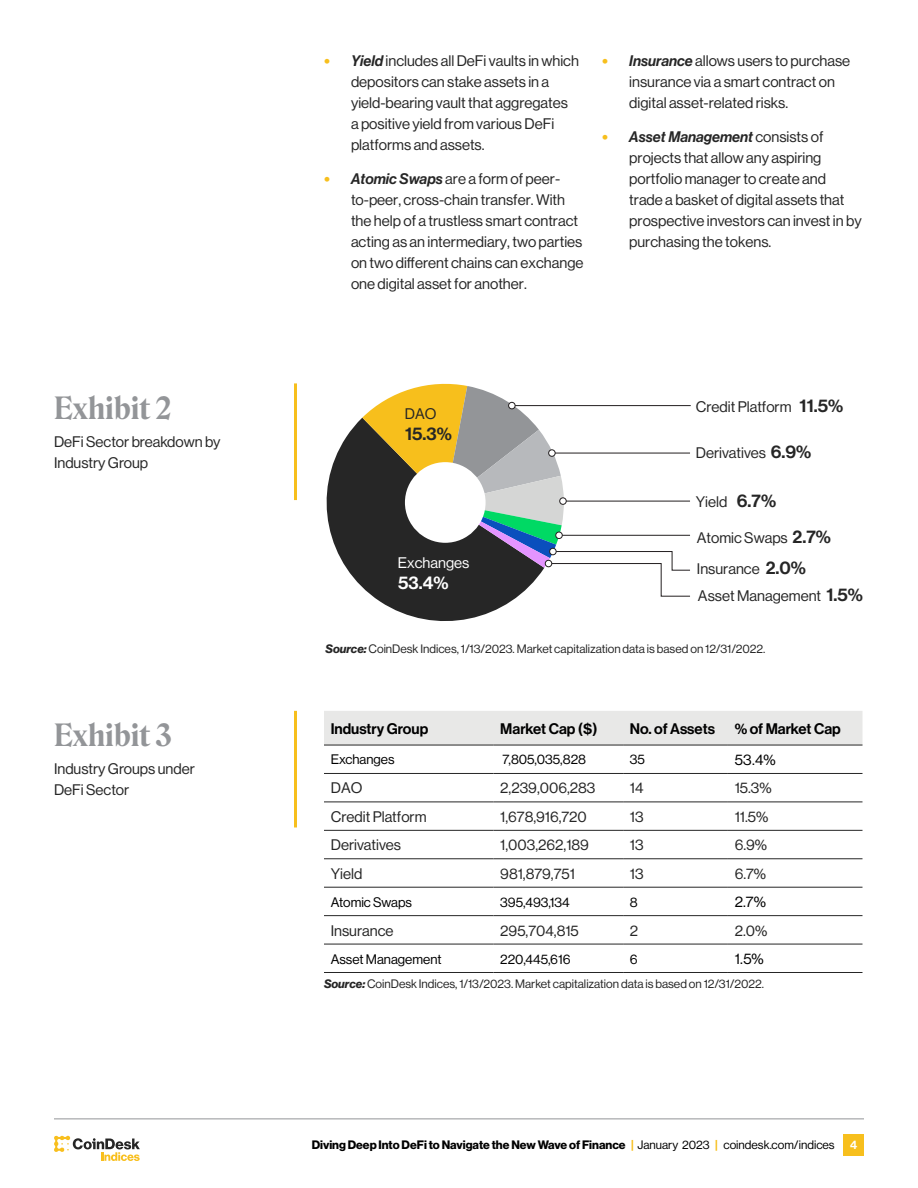
<style>
.page{position:relative;width:918px;height:1188px;background:#fff}
.page>*{position:absolute;margin:0;border:0;box-sizing:border-box;transform-origin:0 0}
.t1{font:700 30px "Roslindale Deck Narrow";color:#939598}
.t2{font:18px "N Haas Grotesk DS Std 65 Md";color:#fff}
.t3{font:18px "N Haas Grotesk DS Std 65 Md";color:#262626}
.t4{font:15px/21px "N Haas Grotesk DS Std 55 Rg";color:#262626}
.t5{font:15px "N Haas Grotesk DS Std 65 Md";color:#000}
.t6{font:15px "N Haas Grotesk DS Std 66 Md It";color:#262626}
.t7{font:15px "N Haas Grotesk DS Std 55 Rg";color:#000}
.t8{font:15px "N Haas Grotesk DS Std 55 Rg";color:#fff}
.t9{font:13.5px "N Haas Grotesk DS Std 55 Rg";color:#000}
.t10{font:12px "N Haas Grotesk DS Std 55 Rg";color:#262626}
.t11{font:12px "N Haas Grotesk DS Std 75 Bd";color:#000}
.t12{font:12px "N Haas Grotesk DS Std 65 Md";color:#fff}
.s1{font-family:"N Haas Grotesk DS Std 95 Blk";color:#f7bf1d}
.s2{font-family:"N Haas Grotesk DS Std 66 Md It"}
.s3{font-family:"N Haas Grotesk DS Std 55 Rg"}
.s4{font-family:"N Haas Grotesk DS Std 65 Md";font-size:18px}
.s5{font-family:"N Haas Grotesk DS Std 76 Bd It"}
</style>
<div class="page">
<div style="left:843px;top:1134px;width:21px;height:21px;background:#f7bf1d"></div>
<svg style="left:54px;top:1136px;width:86px;height:25px"></svg>
<hr style="left:54px;top:1119px;width:810px;height:1px;background:#939598">
<hr style="left:294px;top:711px;width:3px;height:116px;background:#f7bf1d">
<hr style="left:294px;top:383px;width:3px;height:117px;background:#f7bf1d">
<div style="left:324px;top:711px;width:538px;height:34px;background:#e8e8e7"></div>
<hr style="left:324px;top:745px;width:170px;height:1px;background:#262626">
<hr style="left:494px;top:745px;width:129px;height:1px;background:#262626">
<hr style="left:623px;top:745px;width:105px;height:1px;background:#262626">
<hr style="left:728px;top:745px;width:134px;height:1px;background:#262626">
<hr style="left:324px;top:773px;width:170px;height:1px;background:#262626">
<hr style="left:494px;top:773px;width:129px;height:1px;background:#262626">
<hr style="left:623px;top:773px;width:105px;height:1px;background:#262626">
<hr style="left:728px;top:773px;width:134px;height:1px;background:#262626">
<hr style="left:324px;top:802px;width:170px;height:1px;background:#262626">
<hr style="left:494px;top:802px;width:129px;height:1px;background:#262626">
<hr style="left:623px;top:802px;width:105px;height:1px;background:#262626">
<hr style="left:728px;top:802px;width:134px;height:1px;background:#262626">
<hr style="left:324px;top:830px;width:170px;height:1px;background:#262626">
<hr style="left:494px;top:830px;width:129px;height:1px;background:#262626">
<hr style="left:623px;top:830px;width:105px;height:1px;background:#262626">
<hr style="left:728px;top:830px;width:134px;height:1px;background:#262626">
<hr style="left:324px;top:858px;width:170px;height:1px;background:#262626">
<hr style="left:494px;top:858px;width:129px;height:1px;background:#262626">
<hr style="left:623px;top:858px;width:105px;height:1px;background:#262626">
<hr style="left:728px;top:858px;width:134px;height:1px;background:#262626">
<hr style="left:324px;top:887px;width:170px;height:1px;background:#262626">
<hr style="left:494px;top:887px;width:129px;height:1px;background:#262626">
<hr style="left:623px;top:887px;width:105px;height:1px;background:#262626">
<hr style="left:728px;top:887px;width:134px;height:1px;background:#262626">
<hr style="left:324px;top:915px;width:170px;height:1px;background:#262626">
<hr style="left:494px;top:915px;width:129px;height:1px;background:#262626">
<hr style="left:623px;top:915px;width:105px;height:1px;background:#262626">
<hr style="left:728px;top:915px;width:134px;height:1px;background:#262626">
<hr style="left:324px;top:944px;width:170px;height:1px;background:#262626">
<hr style="left:494px;top:944px;width:129px;height:1px;background:#262626">
<hr style="left:623px;top:944px;width:105px;height:1px;background:#262626">
<hr style="left:728px;top:944px;width:134px;height:1px;background:#262626">
<hr style="left:324px;top:972px;width:170px;height:1px;background:#262626">
<hr style="left:494px;top:972px;width:129px;height:1px;background:#262626">
<hr style="left:623px;top:972px;width:105px;height:1px;background:#262626">
<hr style="left:728px;top:972px;width:134px;height:1px;background:#262626">
<svg style="left:326px;top:418px;width:191px;height:203px;fill:#262626"></svg>
<svg style="left:362px;top:383px;width:329px;height:214px"></svg>
<div style="left:545px;top:560px;width:7px;height:7px;background:#fff;border-radius:50%"></div>
<div style="left:545px;top:560px;width:7px;height:7px;border:1px solid #231f20;border-radius:50%"></div>
<div style="left:405px;top:462px;width:81px;height:81px;background:#fff;border-radius:50%"></div>
<h1 class="t1" style="left:54px;top:383px;width:119px">Exhibit 2</h1>
<p class="t4" style="left:54px;top:431px;width:168px">DeFi Sector breakdown by<br>Industry Group</p>
<h1 class="t1" style="left:54px;top:710px;width:119px">Exhibit 3</h1>
<p class="t4" style="left:54px;top:758px;width:142px">Industry Groups under<br>DeFi Sector</p>
<p class="t4" style="left:351px;top:50px;width:230px;text-indent:-27px"><span class="s1">•</span> <span class="s2">Yield</span> includes all DeFi vaults in which depositors can stake assets in a yield-bearing vault that aggregates a positive yield from various DeFi platforms and assets.</p>
<p class="t4" style="left:351px;top:168px;width:234px;text-indent:-27px"><span class="s1">•</span> <span class="s2">Atomic Swaps</span> are a form of peer&shy;to-peer, cross-chain transfer. With the help of a trustless smart contract acting as an intermediary, two parties on two different chains can exchange one digital asset for another.</p>
<p class="t4" style="left:629px;top:50px;width:222px;text-indent:-27px"><span class="s1">•</span> <span class="s2">Insurance</span> allows users to purchase insurance via a smart contract on digital asset-related risks.</p>
<p class="t6" style="left:602px;top:128px;width:223px"><span class="s1">•</span> Asset Management <span class="s3">consists of</span></p>
<p class="t4" style="left:629px;top:147px;width:234px">projects that allow any aspiring portfolio manager to create and trade a basket of digital assets that prospective investors can invest in by purchasing the tokens.</p>
<p class="t4" style="left:405px;top:404px;width:33px">DAO</p>
<p class="t3" style="left:405px;top:423px;width:48px">15.3%</p>
<p class="t8" style="left:398px;top:554px;width:73px">Exchanges</p>
<p class="t2" style="left:398px;top:572px;width:52px">53.4%</p>
<p class="t4" style="left:696px;top:396px;width:149px">Credit Platform <span class="s4">11.5%</span></p>
<p class="t4" style="left:696px;top:442px;width:117px">Derivatives <span class="s4">6.9%</span></p>
<p class="t4" style="left:696px;top:491px;width:82px">Yield <span class="s4">6.7%</span></p>
<p class="t4" style="left:697px;top:522px;width:136px;line-height:31.7px">Atomic Swaps <span class="s4">2.7%<br></span>Insurance <span class="s4">2.0%</span></p>
<p class="t4" style="left:698px;top:585px;width:166px">Asset Management <span class="s4">1.5%</span></p>
<p class="t10" style="left:326px;top:642px;width:441px"><span class="s5">Source:</span> CoinDesk Indices, 1/13/2023. Market capitalization data is based on 12/31/2022.</p>
<p class="t5" style="left:331px;top:720px;width:99px">Industry Group</p>
<p class="t5" style="left:500px;top:720px;width:99px">Market Cap ($)</p>
<p class="t5" style="left:630px;top:720px;width:87px">No. of Assets</p>
<p class="t5" style="left:735px;top:720px;width:108px">% of Market Cap</p>
<p class="t9" style="left:331px;top:752px;width:65px">Exchanges</p>
<p class="t9" style="left:502px;top:752px;width:85px">7,805,035,828</p>
<p class="t9" style="left:630px;top:752px;width:17px">35</p>
<p class="t7" style="left:735px;top:751px;width:42px">53.4%</p>
<p class="t4" style="left:331px;top:778px;width:33px">DAO</p>
<p class="t4" style="left:500px;top:778px;width:97px">2,239,006,283</p>
<p class="t4" style="left:630px;top:778px;width:15px">14</p>
<p class="t4" style="left:735px;top:778px;width:38px">15.3%</p>
<p class="t4" style="left:331px;top:806px;width:97px">Credit Platform</p>
<p class="t4" style="left:500px;top:806px;width:88px">1,678,916,720</p>
<p class="t4" style="left:630px;top:806px;width:15px">13</p>
<p class="t4" style="left:735px;top:806px;width:35px">11.5%</p>
<p class="t4" style="left:331px;top:835px;width:72px">Derivatives</p>
<p class="t4" style="left:500px;top:835px;width:90px">1,003,262,189</p>
<p class="t4" style="left:630px;top:835px;width:15px">13</p>
<p class="t4" style="left:735px;top:835px;width:34px">6.9%</p>
<p class="t4" style="left:331px;top:863px;width:33px">Yield</p>
<p class="t4" style="left:500px;top:863px;width:76px">981,879,751</p>
<p class="t4" style="left:630px;top:863px;width:15px">13</p>
<p class="t4" style="left:735px;top:863px;width:33px">6.7%</p>
<p class="t9" style="left:331px;top:894px;width:83px">Atomic Swaps</p>
<p class="t9" style="left:500px;top:894px;width:71px">395,493,134</p>
<p class="t9" style="left:630px;top:894px;width:9px">8</p>
<p class="t7" style="left:735px;top:893px;width:33px">2.7%</p>
<p class="t4" style="left:331px;top:920px;width:64px">Insurance</p>
<p class="t4" style="left:500px;top:920px;width:80px">295,704,815</p>
<p class="t4" style="left:630px;top:920px;width:10px">2</p>
<p class="t4" style="left:735px;top:920px;width:34px">2.0%</p>
<p class="t9" style="left:331px;top:951px;width:112px">Asset Management</p>
<p class="t9" style="left:500px;top:951px;width:72px">220,445,616</p>
<p class="t9" style="left:630px;top:951px;width:9px">6</p>
<p class="t7" style="left:735px;top:950px;width:31px">1.5%</p>
<p class="t10" style="left:324px;top:977px;width:441px"><span class="s5">Source:</span> CoinDesk Indices, 1/13/2023. Market capitalization data is based on 12/31/2022.</p>
<p class="t11" style="left:312px;top:1138px;width:524px">Diving Deep Into DeFi to Navigate the New Wave of Finance <span class="s1">|</span> <span class="s3">January 2023</span> <span class="s1">|</span> <span class="s3">coindesk.com/indices</span></p>
<p class="t12" style="left:850px;top:1138px;width:9px">4</p>
</div>
